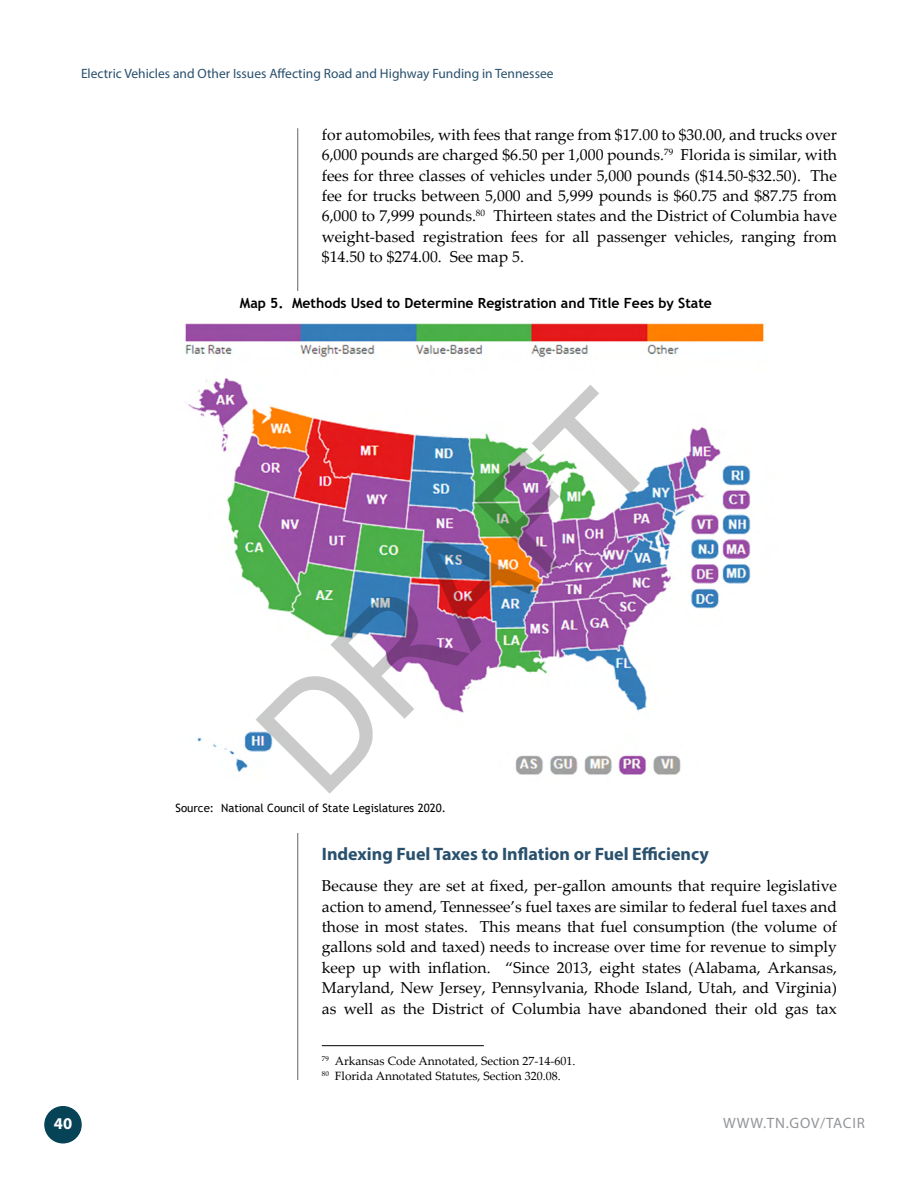
<style>
.page{position:relative;width:918px;height:1188px;background:#fff}
.page>*{position:absolute;margin:0;border:0;box-sizing:border-box;transform-origin:0 0}
.t1{font:146.4px "Arial";color:rgb(0 0 0/.21)}
.t2{font:700 18px "Myriad Pro";color:#29506d}
.t3{font:700 16.5px "Myriad Pro";color:#fff}
.t4{font:15.75px/20.4px "Palatino Linotype";color:#000;text-align:justify}
.t5{font:15px "Myriad Pro";letter-spacing:.05em;color:#939598}
.t6{font:700 14.1px "Trebuchet MS";color:#000}
.t7{font:13.5px "Myriad Pro";color:#29506d}
.t8{font:12px/15px "Palatino Linotype";color:#000}
.t9{font:11.55px "Trebuchet MS";color:#000}
</style>
<div class="page">
<div style="left:45px;top:1107px;width:36px;height:36px;background:#064357;border-radius:50%"></div>
<div style="left:44px;top:1106px;width:38px;height:37px;border:2px solid #064357;border-radius:50%"></div>
<hr style="left:298px;top:128px;width:1px;height:952px;background:#636466">
<hr style="left:322px;top:1045px;width:162px;height:1px;background:#000">
<img style="left:185px;top:323px;width:579px;height:452px">
<p class="t7" style="left:81px;top:65px;width:474px">Electric Vehicles and Other Issues Affecting Road and Highway Funding in Tennessee</p>
<p class="t4" style="left:322px;top:124px;width:517px">for automobiles, with fees that range from $17.00 to $30.00, and trucks over 6,000 pounds are charged $6.50 per 1,000 pounds.<sup>79</sup> Florida is similar, with fees for three classes of vehicles under 5,000 pounds ($14.50-$32.50). The fee for trucks between 5,000 and 5,999 pounds is $60.75 and $87.75 from 6,000 to 7,999 pounds.<sup>80</sup> Thirteen states and the District of Columbia have weight-based registration fees for all passenger vehicles, ranging from $14.50 to $274.00. See map 5.</p>
<p class="t6" style="left:240px;top:294px;width:474px">Map 5. Methods Used to Determine Registration and Title Fees by State</p>
<h1 class="t1" style="left:214px;top:694px;width:489px;rotate:-45deg">DRAFT</h1>
<p class="t9" style="left:176px;top:800px;width:272px">Source: National Council of State Legislatures 2020.</p>
<p class="t2" style="left:322px;top:842px;width:389px">Indexing Fuel Taxes to Inflation or Fuel Efficiency</p>
<p class="t4" style="left:322px;top:875px;width:517px">Because they are set at fixed, per-gallon amounts that require legislative action to amend, Tennessee’s fuel taxes are similar to federal fuel taxes and those in most states. This means that fuel consumption (the volume of gallons sold and taxed) needs to increase over time for revenue to simply keep up with inflation. “Since 2013, eight states (Alabama, Arkansas, Maryland, New Jersey, Pennsylvania, Rhode Island, Utah, and Virginia) as well as the District of Columbia have abandoned their old gas tax</p>
<p class="t8" style="left:322px;top:1053px;width:255px"><sup>79</sup> Arkansas Code Annotated, Section 27-14-601.<br><sup>80</sup> Florida Annotated Statutes, Section 320.08.</p>
<p class="t3" style="left:54px;top:1112px;width:20px">40</p>
<p class="t5" style="left:723px;top:1113px;width:143px">WWW.TN.GOV/TACIR</p>
</div>
